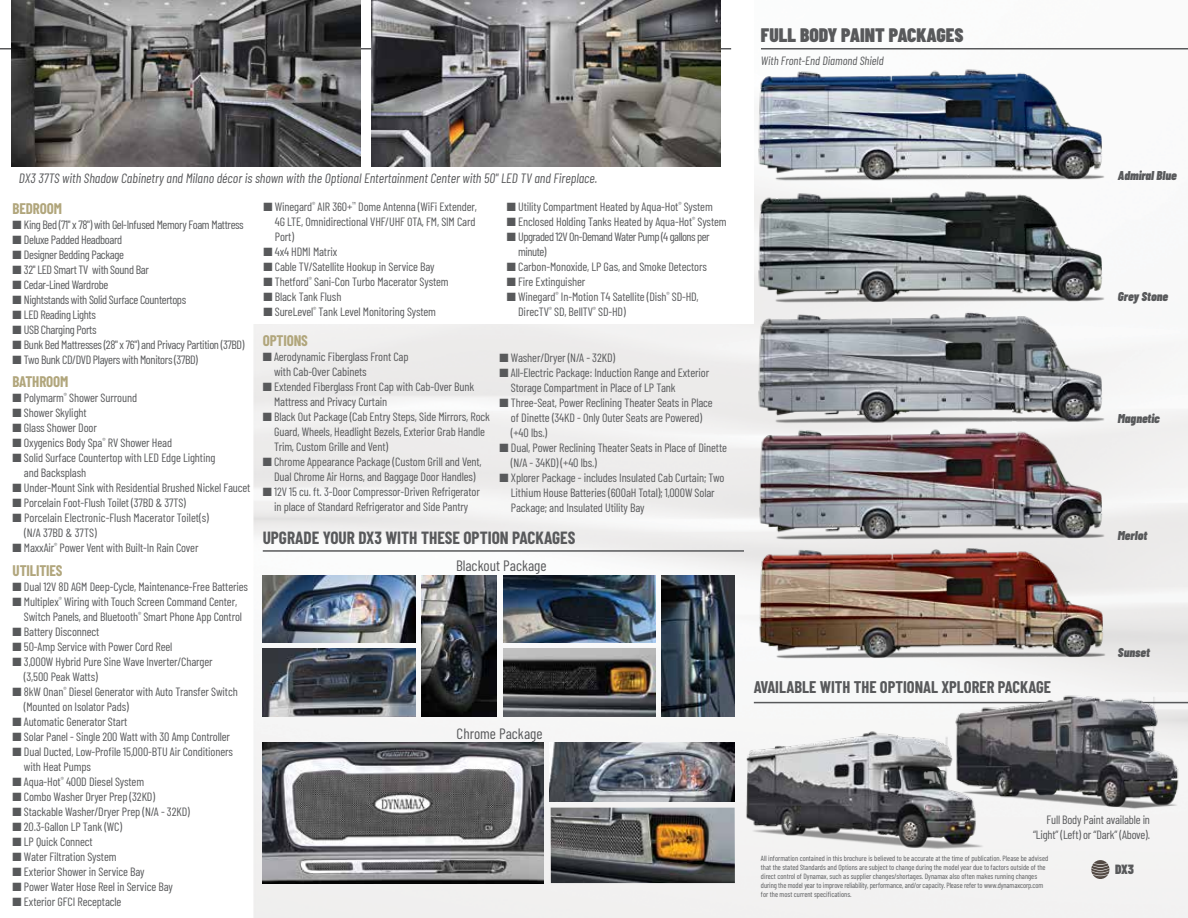
<style>
.page{position:relative;width:1188px;height:918px;background:#fff}
.page>*{position:absolute;margin:0;border:0;box-sizing:border-box;transform-origin:0 0}
.t1{font:900 19.5px "Barlow Condensed";color:#58595b}
.t2{font:700 17.25px "Barlow Condensed";color:#58595b}
.t3{font:700 16.5px "Barlow Condensed";color:#58595b}
.t4{font:700 15px "Barlow Condensed";letter-spacing:-.01em;color:#b1a67c}
.t5{font:15px "Barlow Condensed";color:#58595b}
.t6{font:italic 13.5px "Barlow Condensed";color:#58595b}
.t7{font:900 13.35px "Barlow Condensed";color:#58595b}
.t8{font:italic 900 12.75px "Barlow Condensed";color:#58595b}
.t9{font:12px/15px "Barlow Condensed";letter-spacing:-.01em;color:#58595b}
.t10{font:12px "Barlow Condensed";letter-spacing:-.03em;color:#58595b}
.t11{font:12px/15px "Barlow Condensed";letter-spacing:-.04em;color:#58595b}
.t12{font:italic 12px "Barlow Condensed";color:#58595b}
.t13{font:7.5px/9px "Barlow Condensed";color:#58595b}
</style>
<div class="page">
<img style="left:253px;top:324px;width:935px;height:594px">
<hr style="left:761px;top:48px;width:427px;height:2px;background:#58595b">
<hr style="left:263px;top:550px;width:481px;height:2px;background:#58595b">
<img style="left:662px;top:575px;width:72px;height:142px">
<img style="left:422px;top:575px;width:75px;height:142px">
<img style="left:263px;top:575px;width:152px;height:67px">
<img style="left:263px;top:649px;width:152px;height:68px">
<img style="left:503px;top:575px;width:152px;height:67px">
<img style="left:503px;top:649px;width:152px;height:68px">
<img style="left:550px;top:742px;width:182px;height:59px">
<img style="left:551px;top:808px;width:184px;height:75px">
<img style="left:263px;top:742px;width:280px;height:142px">
<svg style="left:1091px;top:860px;width:18px;height:19px"></svg>
<img style="left:758px;top:49px;width:357px;height:127px">
<img style="left:739px;top:421px;width:377px;height:133px">
<img style="left:740px;top:533px;width:376px;height:139px">
<img style="left:934px;top:659px;width:254px;height:175px">
<img style="left:732px;top:702px;width:263px;height:175px">
<img style="left:739px;top:316px;width:376px;height:127px">
<img style="left:754px;top:176px;width:351px;height:140px">
<div style="left:251px;top:0;width:503px;height:324px;background:#fff"></div>
<hr style="left:0;top:48px;width:731px;height:2px;background:#58595b">
<img style="left:11px;top:0;width:349px;height:167px">
<img style="left:371px;top:0;width:349px;height:167px">
<h1 class="t1" style="left:761px;top:21px;width:204px">FULL BODY PAINT PACKAGES</h1>
<p class="t12" style="left:761px;top:52px;width:124px">With Front-End Diamond Shield</p>
<p class="t6" style="left:19px;top:169px;width:580px">DX3 37TS with Shadow Cabinetry and Milano décor is shown with the Optional Entertainment Center with 50" LED TV and Fireplace.</p>
<p class="t9" style="left:275px;top:198px;width:204px;text-indent:-11px">■ Winegard<sup>®</sup> AIR 360+<sup>™</sup> Dome Antenna (WiFi Extender,<br>4G LTE, Omnidirectional VHF/UHF OTA, FM, SIM Card<br>Port)</p>
<p class="t9" style="left:264px;top:243px;width:75px">■ 4x4 HDMI Matrix</p>
<p class="t9" style="left:264px;top:258px;width:173px">■ Cable TV/Satellite Hookup in Service Bay</p>
<p class="t9" style="left:264px;top:273px;width:187px">■ Thetford<sup>®</sup> Sani-Con Turbo Macerator System</p>
<p class="t9" style="left:264px;top:288px;width:79px">■ Black Tank Flush</p>
<p class="t9" style="left:264px;top:303px;width:174px">■ SureLevel<sup>®</sup> Tank Level Monitoring System</p>
<p class="t9" style="left:507px;top:198px;width:207px">■ Utility Compartment Heated by Aqua-Hot<sup>®</sup> System</p>
<p class="t9" style="left:507px;top:213px;width:221px">■ Enclosed Holding Tanks Heated by Aqua-Hot<sup>®</sup> System</p>
<p class="t11" style="left:518px;top:228px;width:193px;text-indent:-11px">■ Upgraded 12V On-Demand Water Pump (4 gallons per minute)</p>
<p class="t9" style="left:507px;top:258px;width:202px">■ Carbon-Monoxide, LP Gas, and Smoke Detectors</p>
<p class="t9" style="left:507px;top:273px;width:80px">■ Fire Extinguisher</p>
<p class="t9" style="left:518px;top:288px;width:182px;text-indent:-11px">■ Winegard<sup>®</sup> In-Motion T4 Satellite (Dish<sup>®</sup> SD-HD,<br>DirecTV<sup>®</sup> SD, BellTV<sup>®</sup> SD-HD)</p>
<p class="t4" style="left:13px;top:198px;width:51px">BEDROOM</p>
<p class="t10" style="left:13px;top:216px;width:232px">■ King Bed (71" x 78") with Gel-Infused Memory Foam Mattress</p>
<p class="t10" style="left:13px;top:231px;width:111px">■ Deluxe Padded Headboard</p>
<p class="t10" style="left:13px;top:246px;width:113px">■ Designer Bedding Package</p>
<p class="t10" style="left:13px;top:261px;width:138px">■ 32" LED Smart TV with Sound Bar</p>
<p class="t10" style="left:13px;top:276px;width:97px">■ Cedar-Lined Wardrobe</p>
<p class="t10" style="left:13px;top:291px;width:175px">■ Nightstands with Solid Surface Countertops</p>
<p class="t10" style="left:13px;top:306px;width:85px">■ LED Reading Lights</p>
<p class="t10" style="left:13px;top:321px;width:85px">■ USB Charging Ports</p>
<p class="t10" style="left:13px;top:336px;width:233px">■ Bunk Bed Mattresses (28" x 76") and Privacy Partition (37BD)</p>
<p class="t10" style="left:13px;top:351px;width:187px">■ Two Bunk CD/DVD Players with Monitors (37BD)</p>
<p class="t4" style="left:13px;top:371px;width:57px">BATHROOM</p>
<p class="t9" style="left:13px;top:389px;width:126px">■ Polymarm<sup>®</sup> Shower Surround</p>
<p class="t9" style="left:13px;top:404px;width:76px">■ Shower Skylight</p>
<p class="t9" style="left:13px;top:419px;width:86px">■ Glass Shower Door</p>
<p class="t9" style="left:13px;top:434px;width:161px">■ Oxygenics Body Spa<sup>®</sup> RV Shower Head</p>
<p class="t9" style="left:24px;top:449px;width:193px;text-indent:-11px">■ Solid Surface Countertop with LED Edge Lighting and Backsplash</p>
<p class="t9" style="left:13px;top:479px;width:239px">■ Under-Mount Sink with Residential Brushed Nickel Faucet</p>
<p class="t9" style="left:13px;top:494px;width:175px">■ Porcelain Foot-Flush Toilet (37BD &amp; 37TS)</p>
<p class="t9" style="left:24px;top:509px;width:186px;text-indent:-11px">■ Porcelain Electronic-Flush Macerator Toilet(s) (N/A 37BD &amp; 37TS)</p>
<p class="t9" style="left:13px;top:539px;width:187px">■ MaxxAir<sup>®</sup> Power Vent with Built-In Rain Cover</p>
<p class="t4" style="left:13px;top:559px;width:51px">UTILITIES</p>
<p class="t9" style="left:13px;top:578px;width:237px">■ Dual 12V 8D AGM Deep-Cycle, Maintenance-Free Batteries</p>
<p class="t9" style="left:24px;top:593px;width:220px;text-indent:-11px">■ Multiplex<sup>®</sup> Wiring with Touch Screen Command Center,<br>Switch Panels, and Bluetooth<sup>®</sup> Smart Phone App Control</p>
<p class="t9" style="left:13px;top:623px;width:88px">■ Battery Disconnect</p>
<p class="t9" style="left:13px;top:638px;width:161px">■ 50-Amp Service with Power Cord Reel</p>
<p class="t9" style="left:24px;top:653px;width:190px;text-indent:-11px">■ 3,000W Hybrid Pure Sine Wave Inverter/Charger (3,500 Peak Watts)</p>
<p class="t9" style="left:24px;top:683px;width:215px;text-indent:-11px">■ 8kW Onan<sup>®</sup> Diesel Generator with Auto Transfer Switch (Mounted on Isolator Pads)</p>
<p class="t9" style="left:13px;top:713px;width:116px">■ Automatic Generator Start</p>
<p class="t9" style="left:13px;top:728px;width:219px">■ Solar Panel - Single 200 Watt with 30 Amp Controller</p>
<p class="t9" style="left:24px;top:743px;width:211px;text-indent:-11px">■ Dual Ducted, Low-Profile 15,000-BTU Air Conditioners with Heat Pumps</p>
<p class="t9" style="left:13px;top:773px;width:133px">■ Aqua-Hot<sup>®</sup> 400D Diesel System</p>
<p class="t9" style="left:13px;top:788px;width:144px">■ Combo Washer Dryer Prep (32KD)</p>
<p class="t9" style="left:13px;top:803px;width:179px">■ Stackable Washer/Dryer Prep (N/A - 32KD)</p>
<p class="t9" style="left:13px;top:818px;width:111px">■ 20.3-Gallon LP Tank (WC)</p>
<p class="t9" style="left:13px;top:833px;width:82px">■ LP Quick Connect</p>
<p class="t9" style="left:13px;top:848px;width:105px">■ Water Filtration System</p>
<p class="t9" style="left:13px;top:863px;width:134px">■ Exterior Shower in Service Bay</p>
<p class="t9" style="left:13px;top:878px;width:162px">■ Power Water Hose Reel in Service Bay</p>
<p class="t9" style="left:13px;top:893px;width:110px">■ Exterior GFCI Receptacle</p>
<p class="t4" style="left:263px;top:330px;width:47px">OPTIONS</p>
<p class="t9" style="left:274px;top:349px;width:136px;text-indent:-11px">■ Aerodynamic Fiberglass Front Cap with Cab-Over Cabinets</p>
<p class="t9" style="left:274px;top:379px;width:202px;text-indent:-11px">■ Extended Fiberglass Front Cap with Cab-Over Bunk<br>Mattress and Privacy Curtain</p>
<p class="t9" style="left:274px;top:409px;width:218px;text-indent:-11px">■ Black Out Package (Cab Entry Steps, Side Mirrors, Rock<br>Guard, Wheels, Headlight Bezels, Exterior Grab Handle<br>Trim, Custom Grille and Vent)</p>
<p class="t9" style="left:263px;top:454px;width:220px;text-align:center">■ Chrome Appearance Package (Custom Grill and Vent,<br>Dual Chrome Air Horns, and Baggage Door Handles)</p>
<p class="t9" style="left:263px;top:484px;width:219px;text-align:center">■ 12V 15 cu. ft. 3-Door Compressor-Driven Refrigerator in place of Standard Refrigerator and Side Pantry</p>
<p class="t9" style="left:500px;top:350px;width:117px">■ Washer/Dryer (N/A - 32KD)</p>
<p class="t9" style="left:511px;top:365px;width:200px;text-indent:-11px">■ All-Electric Package: Induction Range and Exterior<br>Storage Compartment in Place of LP Tank</p>
<p class="t9" style="left:511px;top:395px;width:203px;text-indent:-11px">■ Three-Seat, Power Reclining Theater Seats in Place of Dinette (34KD - Only Outer Seats are Powered) (+40 lbs.)</p>
<p class="t9" style="left:511px;top:440px;width:218px;text-indent:-11px">■ Dual, Power Reclining Theater Seats in Place of Dinette (N/A - 34KD) (+40 lbs.)</p>
<p class="t9" style="left:511px;top:470px;width:215px;text-indent:-11px">■ Xplorer Package - includes Insulated Cab Curtain; Two<br>Lithium House Batteries (600aH Total); 1,000W Solar<br>Package; and Insulated Utility Bay</p>
<h2 class="t2" style="left:263px;top:526px;width:314px">UPGRADE YOUR DX3 WITH THESE OPTION PACKAGES</h2>
<p class="t5" style="left:456px;top:555px;width:92px">Blackout Package</p>
<p class="t5" style="left:457px;top:723px;width:87px">Chrome Package</p>
<p class="t8" style="left:1118px;top:167px;width:60px">Admiral Blue</p>
<p class="t8" style="left:1118px;top:287px;width:52px">Grey Stone</p>
<p class="t8" style="left:1118px;top:409px;width:43px">Magnetic</p>
<p class="t8" style="left:1118px;top:526px;width:31px">Merlot</p>
<h3 class="t3" style="left:754px;top:676px;width:299px">AVAILABLE WITH THE OPTIONAL XPLORER PACKAGE</h3>
<p class="t8" style="left:1118px;top:644px;width:33px">Sunset</p>
<p class="t9" style="left:1033px;top:811px;width:118px;text-align:right">Full Body Paint available in “Light” (Left) or “Dark” (Above).</p>
<p class="t13" style="left:761px;top:853px;width:289px">All information contained in this brochure is believed to be accurate at the time of publication. Please be advised that the stated Standards and Options are subject to change during the model year due to factors outside of the direct control of Dynamax, such as supplier changes/shortages. Dynamax also often makes running changes during the model year to improve reliability, performance, and/or capacity. Please refer to www.dynamaxcorp.com for the most current specifications.</p>
<p class="t7" style="left:1115px;top:860px;width:20px">DX3</p>
</div>
